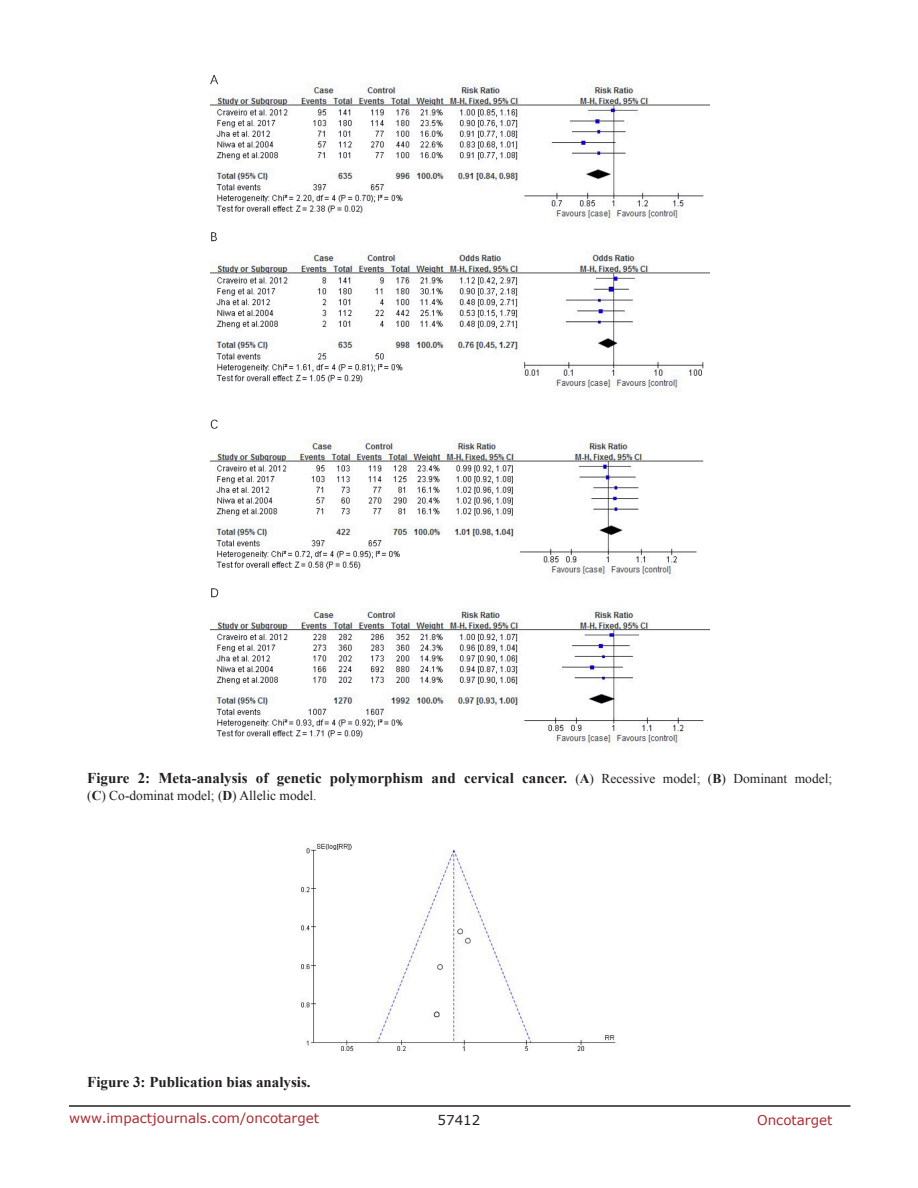
<style>
.page{position:relative;width:918px;height:1188px;background:#fff}
.page>*{position:absolute;margin:0;border:0;box-sizing:border-box;transform-origin:0 0}
.FigureText{font:700 15px "Times New Roman";color:#231f20}
.t1{font:13.5px "Verdana";color:#ac2b31}
.FigureText-2{font:13.5px "Times New Roman";color:#231f20}
.t2{font:13.5px "Verdana";color:#231f20}
.s1{font-weight:400;font-size:13.5px}
.s2{font-size:13.5px}
.s3{font-weight:700}
</style>
<div class="page">
<hr style="left:69px;top:1105px;width:781px;height:2px;background:#231f20">
<img style="left:210px;top:75px;width:499px;height:671px">
<img style="left:301px;top:843px;width:315px;height:208px">
<p class="FigureText" style="left:87px;top:768px;width:747px">Figure 2: Meta-analysis of genetic polymorphism and cervical cancer. <span class="s1">(</span><span class="s2">A</span><span class="s1">) Recessive model; (</span><span class="s2">B</span><span class="s1">) Dominant model;</span></p>
<p class="FigureText-2" style="left:87px;top:786px;width:231px">(<span class="s3">C</span>) Co-dominat model; (<span class="s3">D</span>) Allelic model.</p>
<p class="FigureText" style="left:87px;top:1072px;width:225px">Figure 3: Publication bias analysis.</p>
<p class="t1" style="left:69px;top:1109px;width:252px">www.impactjournals.com/oncotarget</p>
<p class="t2" style="left:438px;top:1111px;width:44px">57412</p>
<p class="t1" style="left:757px;top:1111px;width:77px">Oncotarget</p>
</div>
